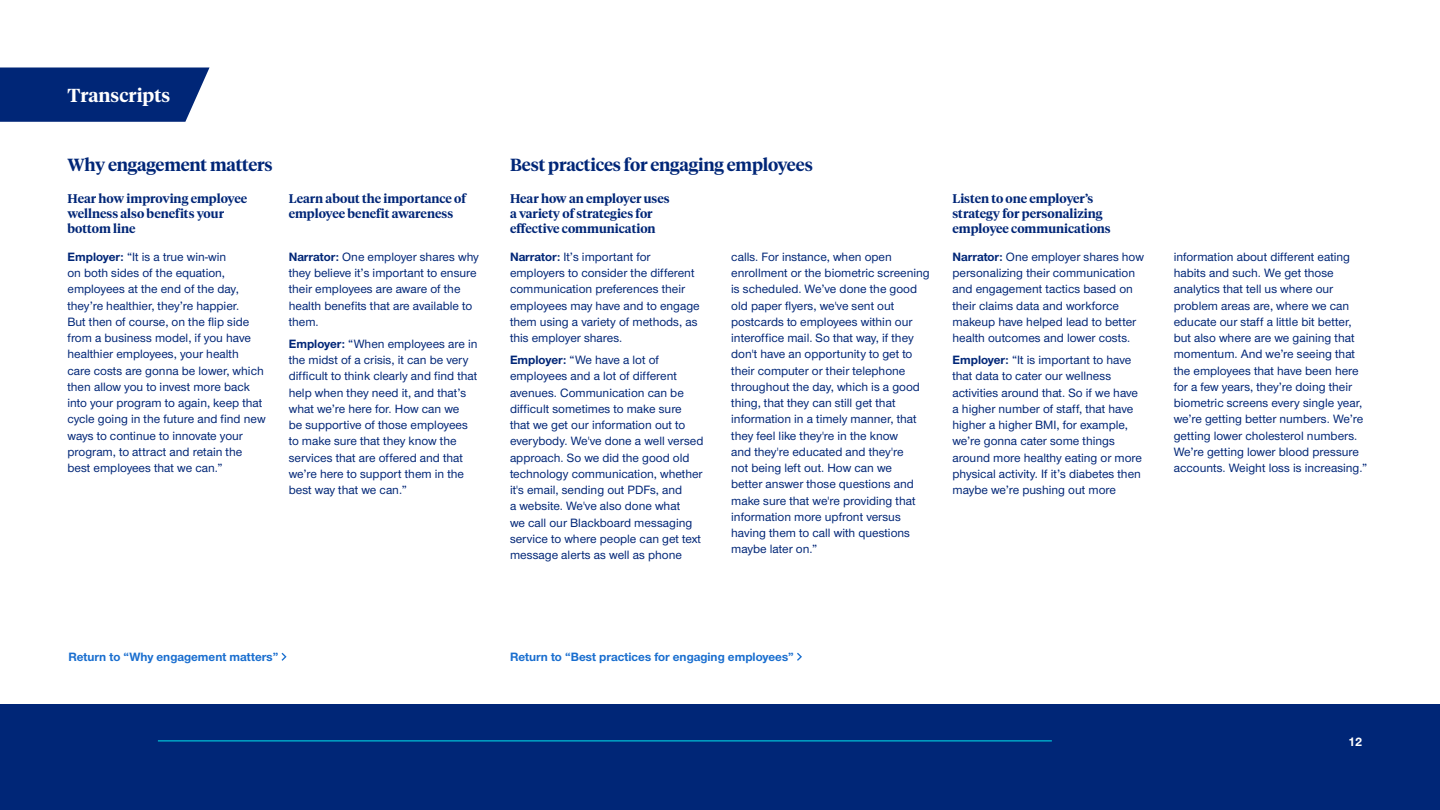
<style>
.page{position:relative;width:1440px;height:810px;background:#fff}
.page>*{position:absolute;margin:0;border:0;box-sizing:border-box;transform-origin:0 0}
.t1{font:600 18.75px "UHC Serif Headline";color:#fff}
.t2{font:600 17.5px "UHC Serif Headline";letter-spacing:-.01em;color:#002677}
.t3{font:500 12.5px/16.2px "UHC Sans";color:#002677}
.t4{font:600 12.5px/15px "UHC Serif Headline";color:#002677}
.t5{font:700 12.5px "UHC Sans";color:#196ecf}
.t6{font:700 12.5px "UHC Sans";color:#fff}
.s1{font-weight:700}
</style>
<div class="page">
<div style="left:0;top:704px;width:1440px;height:106px;background:#002677"></div>
<hr style="left:158px;top:740px;width:894px;height:1px;background:#00bed5">
<svg style="left:282px;top:653px;width:5px;height:8px"></svg>
<svg style="left:797px;top:653px;width:5px;height:8px"></svg>
<svg style="left:0;top:68px;width:210px;height:54px;background:#0f337f"></svg>
<h1 class="t1" style="left:68px;top:83px;width:104px">Transcripts</h1>
<h2 class="t2" style="left:68px;top:153px;width:207px">Why engagement matters</h2>
<h2 class="t2" style="left:510px;top:153px;width:304px">Best practices for engaging employees</h2>
<p class="t4" style="left:68px;top:191px;width:181px">Hear how improving employee wellness also benefits your bottom line</p>
<p class="t3" style="left:68px;top:248px;width:200px"><span class="s1">Employer:</span> “It is a true win-win<br>on both sides of the equation, employees at the end of the day, they’re healthier, they’re happier.<br>But then of course, on the flip side from a business model, if you have healthier employees, your health<br>care costs are gonna be lower, which then allow you to invest more back into your program to again, keep that cycle going in the future and find new ways to continue to innovate your program, to attract and retain the best employees that we can.”</p>
<p class="t4" style="left:289px;top:191px;width:179px">Learn about the importance of employee benefit awareness</p>
<p class="t3" style="left:289px;top:248px;width:192px"><span class="s1">Narrator:</span> One employer shares why they believe it’s important to ensure their employees are aware of the health benefits that are available to them.</p>
<p class="t3" style="left:289px;top:335px;width:190px"><span class="s1">Employer:</span> “When employees are in the midst of a crisis, it can be very difficult to think clearly and find that help when they need it, and that’s what we’re here for. How can we<br>be supportive of those employees to make sure that they know the services that are offered and that we’re here to support them in the best way that we can.”</p>
<p class="t4" style="left:510px;top:191px;width:161px">Hear how an employer uses a variety of strategies for effective communication</p>
<p class="t3" style="left:510px;top:248px;width:191px"><span class="s1">Narrator:</span> It’s important for employers to consider the different communication preferences their employees may have and to engage them using a variety of methods, as this employer shares.</p>
<p class="t3" style="left:510px;top:351px;width:195px"><span class="s1">Employer:</span> “We have a lot of employees and a lot of different avenues. Communication can be difficult sometimes to make sure that we get our information out to everybody. We've done a well versed approach. So we did the good old technology communication, whether it's email, sending out PDFs, and<br>a website. We've also done what<br>we call our Blackboard messaging service to where people can get text message alerts as well as phone</p>
<p class="t3" style="left:731px;top:248px;width:200px">calls. For instance, when open enrollment or the biometric screening is scheduled. We’ve done the good old paper flyers, we've sent out postcards to employees within our interoffice mail. So that way, if they don't have an opportunity to get to their computer or their telephone throughout the day, which is a good thing, that they can still get that information in a timely manner, that they feel like they're in the know<br>and they're educated and they're<br>not being left out. How can we<br>better answer those questions and make sure that we're providing that information more upfront versus having them to call with questions maybe later on.”</p>
<p class="t4" style="left:953px;top:191px;width:160px">Listen to one employer’s strategy for personalizing employee communications</p>
<p class="t3" style="left:953px;top:248px;width:193px"><span class="s1">Narrator:</span> One employer shares how personalizing their communication and engagement tactics based on their claims data and workforce makeup have helped lead to better health outcomes and lower costs.</p>
<p class="t3" style="left:953px;top:351px;width:191px"><span class="s1">Employer:</span> “It is important to have that data to cater our wellness activities around that. So if we have a higher number of staff, that have higher a higher BMI, for example, we’re gonna cater some things around more healthy eating or more physical activity. If it’s diabetes then maybe we’re pushing out more</p>
<p class="t3" style="left:1174px;top:248px;width:195px">information about different eating habits and such. We get those analytics that tell us where our problem areas are, where we can educate our staff a little bit better, but also where are we gaining that momentum. And we’re seeing that the employees that have been here for a few years, they’re doing their biometric screens every single year, we’re getting better numbers. We’re getting lower cholesterol numbers.<br>We’re getting lower blood pressure accounts. Weight loss is increasing.”</p>
<p class="t5" style="left:68px;top:648px;width:211px">Return to “Why engagement matters”</p>
<p class="t5" style="left:510px;top:648px;width:285px">Return to “Best practices for engaging employees”</p>
<p class="t6" style="left:1348px;top:733px;width:16px">12</p>
</div>
